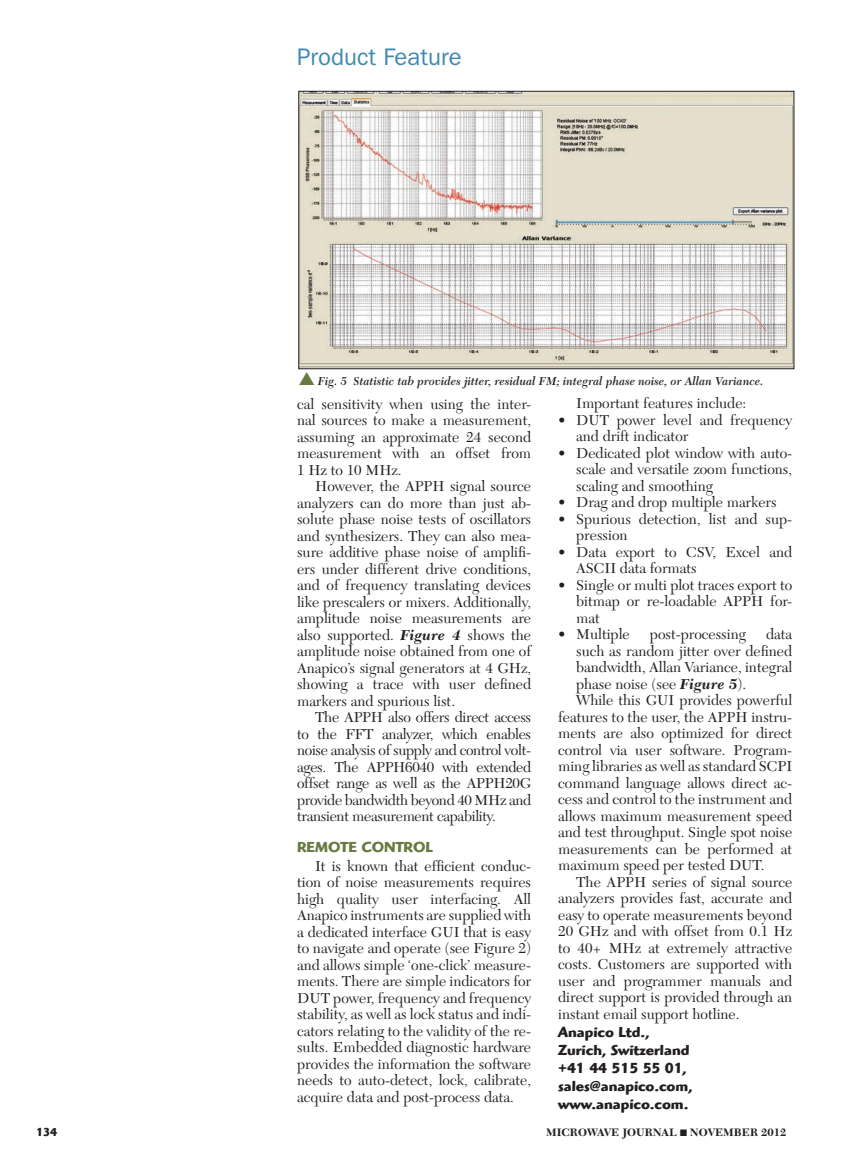
<style>
.page{position:relative;width:844px;height:1161px;background:#fff}
.page>*{position:absolute;margin:0;border:0;box-sizing:border-box;transform-origin:0 0}
.t1{font:24px "Franklin Gothic";color:#4088b0}
.t2{font:15px/16.5px "New Caledonia";color:#231f20;text-align:justify}
.t3{font:700 15px/18px "Highlander";color:#231f20}
.t4{font:700 15px "Highlander";color:#697a41}
.t5{font:italic 600 12px "New Caledonia";color:#231f20}
.t6{font:700 12px "Highlander";color:#231f20}
.t7{font:700 11.25px "New Caledonia";color:#231f20}
.s1{font-family:"Monotype Sorts";font-weight:400;font-style:normal;font-size:18px;color:#697a41}
.s2{font-weight:700;font-style:italic}
.s3{font-family:"Monotype Sorts";font-weight:400;font-size:9px}
</style>
<div class="page">
<img style="left:300px;top:93px;width:492px;height:274px">
<div style="left:298px;top:91px;width:496px;height:278px;border:1px solid #231f20"></div>
<h1 class="t1" style="left:297px;top:43px;width:166px">Product Feature</h1>
<p class="t5" style="left:299px;top:374px;width:466px"><span class="s1">s</span> Fig. 5 Statistic tab provides jitter, residual FM; integral phase noise, or Allan Variance.</p>
<p class="t2" style="left:297px;top:396px;width:235px">cal sensitivity when using the inter&shy;nal sources to make a measurement, assuming an approximate 24 second measurement with an offset from 1 Hz to 10 MHz.</p>
<p class="t2" style="left:297px;top:478px;width:236px;text-indent:18px">However, the APPH signal source analyzers can do more than just ab&shy;solute phase noise tests of oscillators and synthesizers. They can also mea&shy;sure additive phase noise of amplifi&shy;ers under different drive conditions, and of frequency translating devices like prescalers or mixers. Additionally, amplitude noise measurements are also supported. <span class="s2">Figure 4</span> shows the amplitude noise obtained from one of Anapico’s signal generators at 4 GHz, showing a trace with user defined markers and spurious list.</p>
<p class="t2" style="left:297px;top:709px;width:236px;text-indent:18px">The APPH also offers direct access to the FFT analyzer, which enables noise analysis of supply and control volt&shy;ages. The APPH6040 with extended offset range as well as the APPH20G provide bandwidth beyond 40 MHz and transient measurement capability.</p>
<p class="t4" style="left:297px;top:838px;width:137px">REMOTE CONTROL</p>
<p class="t2" style="left:297px;top:858px;width:236px;text-indent:18px">It is known that efficient conduc&shy;tion of noise measurements requires high quality user interfacing. All Anapico instruments are supplied with a dedicated interface GUI that is easy to navigate and operate (see Figure 2) and allows simple ‘one-click’ measure&shy;ments. There are simple indicators for DUT power, frequency and frequency stability, as well as lock status and indi&shy;cators relating to the validity of the re&shy;sults. Embedded diagnostic hardware provides the information the software needs to auto-detect, lock, calibrate, acquire data and post-process data.</p>
<p class="t2" style="left:576px;top:395px;width:172px">Important features include:</p>
<p class="t2" style="left:576px;top:412px;width:218px;text-indent:-18px">• DUT power level and frequency and drift indicator</p>
<p class="t2" style="left:576px;top:445px;width:217px;text-indent:-18px">• Dedicated plot window with auto&shy;scale and versatile zoom functions, scaling and smoothing</p>
<p class="t2" style="left:558px;top:494px;width:220px">• Drag and drop multiple markers</p>
<p class="t2" style="left:576px;top:511px;width:217px;text-indent:-18px">• Spurious detection, list and sup&shy;pression</p>
<p class="t2" style="left:576px;top:544px;width:217px;text-indent:-18px">• Data export to CSV, Excel and<br>ASCII data formats</p>
<p class="t2" style="left:576px;top:577px;width:218px;text-indent:-18px">• Single or multi plot traces export to bitmap or re-loadable APPH for&shy;mat</p>
<p class="t2" style="left:558px;top:626px;width:73px">• Multiple</p>
<p class="t2" style="left:650px;top:626px;width:98px">post-processing</p>
<p class="t2" style="left:766px;top:626px;width:28px">data</p>
<p class="t2" style="left:576px;top:643px;width:217px">such as random jitter over defined</p>
<p class="t2" style="left:576px;top:659px;width:218px">bandwidth, Allan Variance, integral</p>
<p class="t2" style="left:576px;top:676px;width:171px">phase noise (see <span class="s2">Figure 5</span>).</p>
<p class="t2" style="left:576px;top:692px;width:217px">While this GUI provides powerful</p>
<p class="t2" style="left:558px;top:709px;width:235px">features to the user, the APPH instru-</p>
<p class="t2" style="left:558px;top:725px;width:236px">ments are also optimized for direct</p>
<p class="t2" style="left:558px;top:742px;width:235px">control via user software. Program-</p>
<p class="t2" style="left:558px;top:758px;width:235px">ming libraries as well as standard SCPI</p>
<p class="t2" style="left:558px;top:775px;width:235px">command language allows direct ac-</p>
<p class="t2" style="left:558px;top:791px;width:235px">cess and control to the instrument and</p>
<p class="t2" style="left:558px;top:808px;width:235px">allows maximum measurement speed</p>
<p class="t2" style="left:558px;top:824px;width:235px">and test throughput. Single spot noise</p>
<p class="t2" style="left:558px;top:841px;width:235px">measurements can be performed at</p>
<p class="t2" style="left:558px;top:857px;width:208px">maximum speed per tested DUT.</p>
<p class="t2" style="left:576px;top:874px;width:217px">The APPH series of signal source</p>
<p class="t2" style="left:558px;top:890px;width:235px">analyzers provides fast, accurate and</p>
<p class="t2" style="left:558px;top:907px;width:235px">easy to operate measurements beyond</p>
<p class="t2" style="left:558px;top:923px;width:235px">20 GHz and with offset from 0.1 Hz</p>
<p class="t2" style="left:558px;top:940px;width:235px">to 40+ MHz at extremely attractive</p>
<p class="t2" style="left:558px;top:956px;width:235px">costs. Customers are supported with</p>
<p class="t2" style="left:558px;top:973px;width:235px">user and programmer manuals and</p>
<p class="t2" style="left:558px;top:989px;width:235px">direct support is provided through an</p>
<p class="t2" style="left:558px;top:1006px;width:183px">instant email support hotline.</p>
<p class="t3" style="left:558px;top:1023px;width:136px">Anapico Ltd.,<br>Zurich, Switzerland +41 44 515 55 01, sales@anapico.com, www.anapico.com.</p>
<p class="t6" style="left:36px;top:1125px;width:23px">134</p>
<p class="t7" style="left:546px;top:1126px;width:241px">MICROWAVE JOURNAL <span class="s3">n</span> NOVEMBER 2012</p>
</div>
